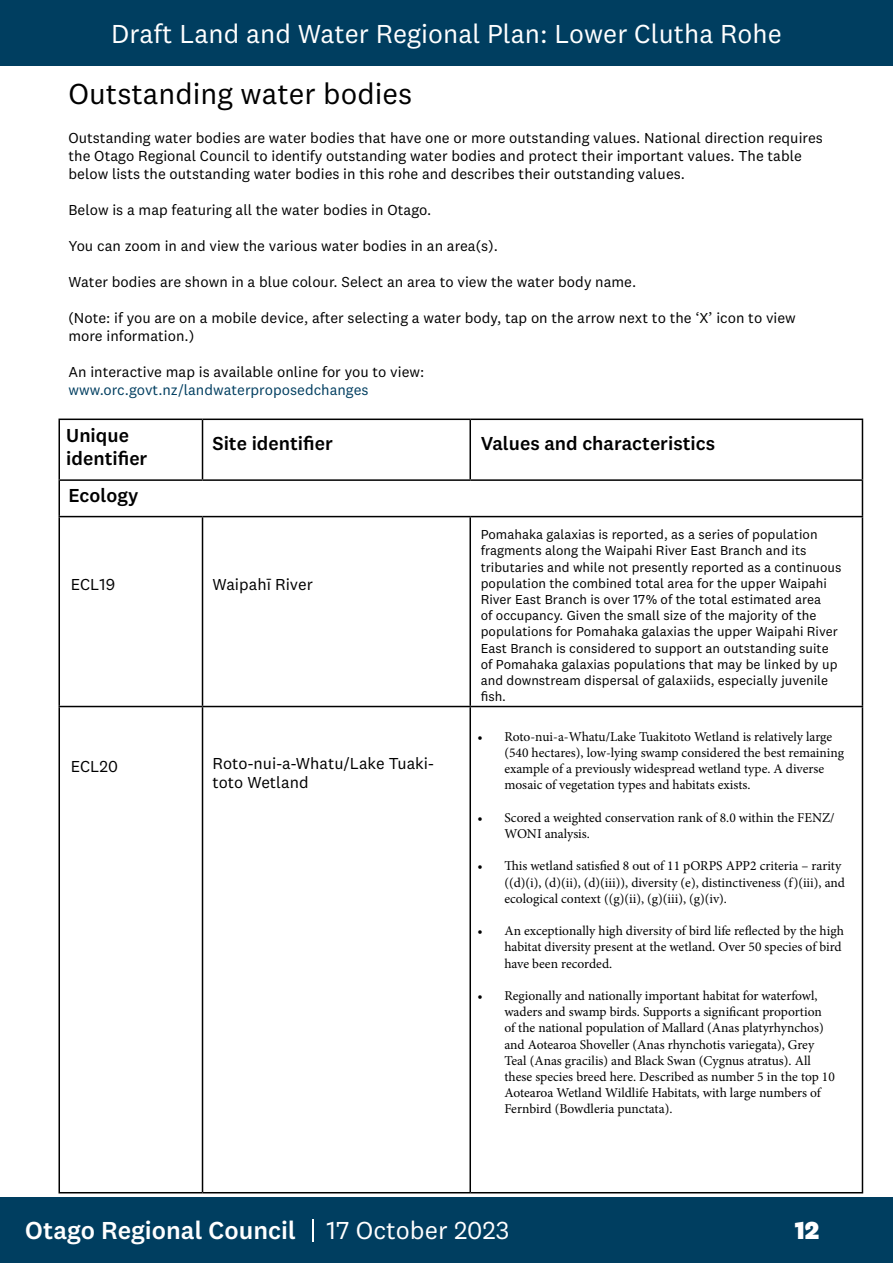
<style>
.page{position:relative;width:893px;height:1263px;background:#fff}
.page>*{position:absolute;margin:0;border:0;box-sizing:border-box;transform-origin:0 0}
.t1{font:30px "National 2";color:#000}
.t2{font:27px "National 2";color:#fff}
.t3{font:500 25.5px "National 2";color:#fff}
.t4{font:800 25.5px "National 2";color:#fff}
.t5{font:500 19.5px/23.4px "National 2";color:#000}
.t6{font:16.5px/19.8px "National 2";color:#000}
.t7{font:15px/18px "National 2";color:#000}
.t8{font:15px "National 2";color:#003e60}
.t9{font:13.5px/16.2px "Minion Pro";color:#000}
.t10{font:13.5px/16.2px "National 2";color:#000}
.s1{font-weight:400}
</style>
<div class="page">
<div style="left:0;top:0;width:893px;height:65px;background:#003e60"></div>
<div style="left:0;top:1198px;width:893px;height:65px;background:#003e60"></div>
<hr style="left:312px;top:1219px;width:2px;height:23px;background:#fff">
<hr style="left:58px;top:419px;width:144px;height:1px;background:#000">
<hr style="left:58px;top:420px;width:2px;height:59px;background:#000">
<hr style="left:202px;top:419px;width:268px;height:1px;background:#000">
<hr style="left:202px;top:420px;width:1px;height:59px;background:#000">
<hr style="left:470px;top:419px;width:393px;height:1px;background:#000">
<hr style="left:469px;top:420px;width:2px;height:59px;background:#000">
<hr style="left:862px;top:420px;width:1px;height:59px;background:#000">
<hr style="left:58px;top:479px;width:144px;height:2px;background:#000">
<hr style="left:58px;top:481px;width:2px;height:35px;background:#000">
<hr style="left:202px;top:479px;width:268px;height:2px;background:#000">
<hr style="left:470px;top:479px;width:393px;height:2px;background:#000">
<hr style="left:862px;top:481px;width:1px;height:35px;background:#000">
<hr style="left:58px;top:516px;width:144px;height:1px;background:#000">
<hr style="left:58px;top:517px;width:2px;height:189px;background:#000">
<hr style="left:202px;top:516px;width:268px;height:1px;background:#000">
<hr style="left:202px;top:517px;width:1px;height:189px;background:#000">
<hr style="left:470px;top:516px;width:393px;height:1px;background:#000">
<hr style="left:469px;top:517px;width:2px;height:189px;background:#000">
<hr style="left:862px;top:517px;width:1px;height:189px;background:#000">
<hr style="left:58px;top:706px;width:144px;height:1px;background:#000">
<hr style="left:58px;top:707px;width:2px;height:485px;background:#000">
<hr style="left:202px;top:706px;width:268px;height:1px;background:#000">
<hr style="left:202px;top:707px;width:1px;height:485px;background:#000">
<hr style="left:470px;top:706px;width:393px;height:1px;background:#000">
<hr style="left:469px;top:707px;width:2px;height:485px;background:#000">
<hr style="left:862px;top:707px;width:1px;height:485px;background:#000">
<hr style="left:58px;top:1192px;width:144px;height:1px;background:#000">
<hr style="left:202px;top:1192px;width:268px;height:1px;background:#000">
<hr style="left:470px;top:1192px;width:393px;height:1px;background:#000">
<h2 class="t2" style="left:111px;top:18px;width:672px">Draft Land and Water Regional Plan: Lower Clutha Rohe</h2>
<h1 class="t1" style="left:68px;top:75px;width:345px">Outstanding water bodies</h1>
<p class="t7" style="left:68px;top:128px;width:756px">Outstanding water bodies are water bodies that have one or more outstanding values. National direction requires the Otago Regional Council to identify outstanding water bodies and protect their important values. The table below lists the outstanding water bodies in this rohe and describes their outstanding values.</p>
<p class="t7" style="left:68px;top:200px;width:364px">Below is a map featuring all the water bodies in Otago.</p>
<p class="t7" style="left:68px;top:236px;width:431px">You can zoom in and view the various water bodies in an area(s).</p>
<p class="t7" style="left:68px;top:272px;width:569px">Water bodies are shown in a blue colour. Select an area to view the water body name.</p>
<p class="t7" style="left:68px;top:308px;width:729px">(Note: if you are on a mobile device, after selecting a water body, tap on the arrow next to the ‘X’ icon to view more information.)</p>
<p class="t7" style="left:68px;top:362px;width:357px">An interactive map is available online for you to view:</p>
<p class="t8" style="left:68px;top:380px;width:302px">www.orc.govt.nz/landwaterproposedchanges</p>
<h3 class="t5" style="left:66px;top:423px;width:83px">Unique identifier</h3>
<h3 class="t5" style="left:212px;top:431px;width:122px">Site identifier</h3>
<h3 class="t5" style="left:68px;top:484px;width:71px">Ecology</h3>
<h3 class="t5" style="left:481px;top:431px;width:236px">Values and characteristics</h3>
<p class="t6" style="left:71px;top:575px;width:46px">ECL19</p>
<p class="t6" style="left:71px;top:756px;width:49px">ECL20</p>
<p class="t6" style="left:212px;top:575px;width:102px">Waipahī River</p>
<p class="t6" style="left:212px;top:753px;width:223px">Roto-nui-a-Whatu/Lake Tuaki&shy;toto Wetland</p>
<p class="t10" style="left:481px;top:526px;width:362px">Pomahaka galaxias is reported, as a series of population fragments along the Waipahi River East Branch and its tributaries and while not presently reported as a continuous population the combined total area for the upper Waipahi River East Branch is over 17% of the total estimated area<br>of occupancy. Given the small size of the majority of the populations for Pomahaka galaxias the upper Waipahi River East Branch is considered to support an outstanding suite of Pomahaka galaxias populations that may be linked by up and downstream dispersal of galaxiids, especially juvenile fish.</p>
<p class="t9" style="left:504px;top:728px;width:341px;text-indent:-27px">• Roto-nui-a-Whatu/Lake Tuakitoto Wetland is relatively large (540 hectares), low-lying swamp considered the best remaining example of a previously widespread wetland type. A diverse mosaic of vegetation types and habitats exists.</p>
<p class="t9" style="left:504px;top:809px;width:332px;text-indent:-27px">• Scored a weighted conservation rank of 8.0 within the FENZ/<br>WONI analysis.</p>
<p class="t9" style="left:504px;top:858px;width:342px;text-indent:-27px">• This wetland satisfied 8 out of 11 pORPS APP2 criteria – rarity ((d)(i), (d)(ii), (d)(iii)), diversity (e), distinctiveness (f)(iii), and ecological context ((g)(ii), (g)(iii), (g)(iv).</p>
<p class="t9" style="left:504px;top:923px;width:341px;text-indent:-27px">• An exceptionally high diversity of bird life reflected by the high habitat diversity present at the wetland. Over 50 species of bird have been recorded.</p>
<p class="t9" style="left:504px;top:987px;width:332px;text-indent:-27px">• Regionally and nationally important habitat for waterfowl, waders and swamp birds. Supports a significant proportion of the national population of Mallard (Anas platyrhynchos) and Aotearoa Shoveller (Anas rhynchotis variegata), Grey Teal (Anas gracilis) and Black Swan (Cygnus atratus). All these species breed here. Described as number 5 in the top 10<br>Aotearoa Wetland Wildlife Habitats, with large numbers of Fernbird (Bowdleria punctata).</p>
<h3 class="t3" style="left:25px;top:1214px;width:486px">Otago Regional Council <span class="s1">17 October 2023</span></h3>
<h3 class="t4" style="left:795px;top:1214px;width:26px">12</h3>
</div>
